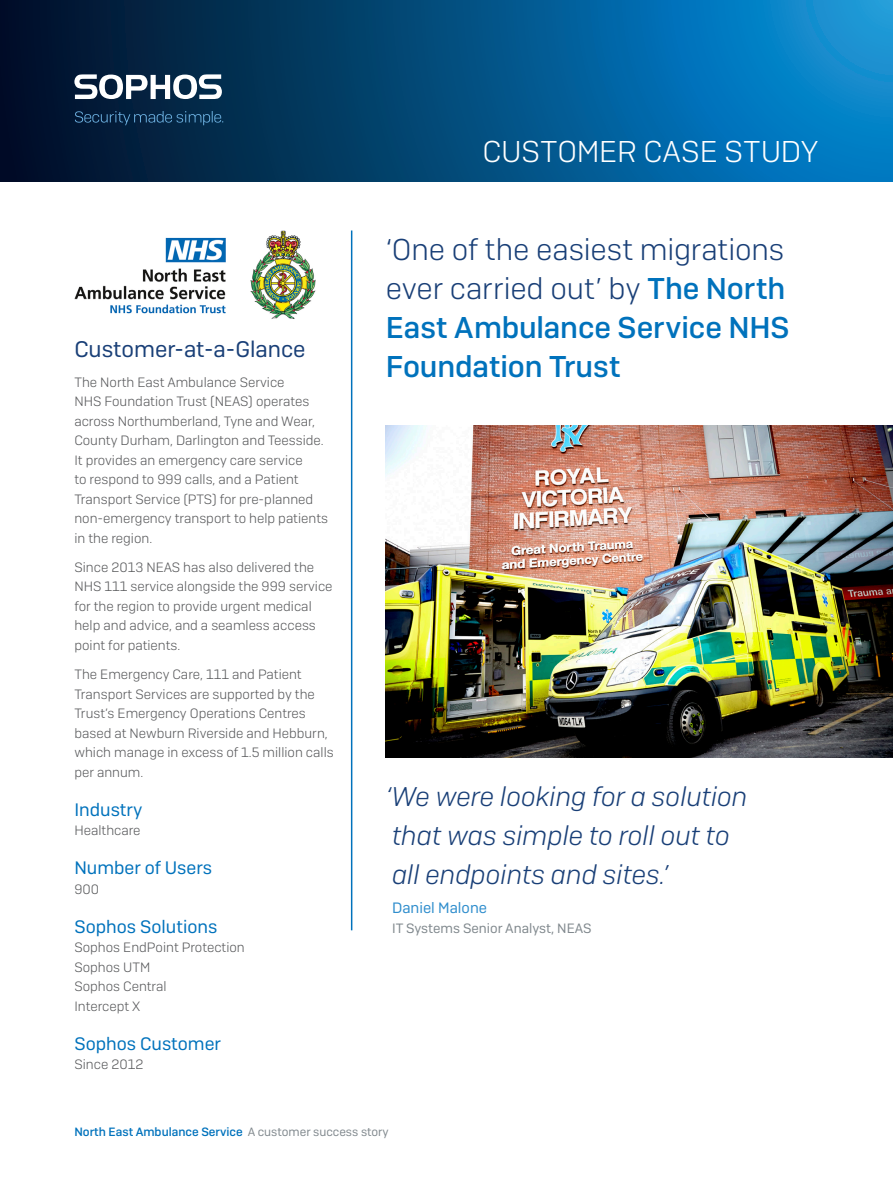
<style>
.page{position:relative;width:893px;height:1191px;background:#fff}
.page>*{position:absolute;margin:0;border:0;box-sizing:border-box;transform-origin:0 0}
.Title_3{font:500 30px/39px "Sophos Sans";letter-spacing:-.005em;color:#0072bc}
.Title_3-2{font:300 30px "Sophos Sans";letter-spacing:-.005em;color:#fff}
.Qoute{font:italic 300 27px/39px "Sophos Sans";color:#193f77}
.Subheading_1{font:22.5px "Sophos Sans";color:#193f77}
.Subheading_2{font:18px "Sophos Sans";color:#0072bc}
.Acreditation{font:15px "Sophos Sans";color:#308ecd}
.Body_Copy{font:300 13.5px/19.5px "Sophos Sans";color:#57585a}
.Job_Title{font:13.5px "Sophos Sans";color:#81898e}
.t1{font:500 12px "Sophos Sans";color:#0072bc}
.s1{font-weight:300;color:#193f77}
.s2{font-weight:400;color:#81898e}
</style>
<div class="page">
<svg style="left:0;top:0;width:893px;height:182px;background:#024e7f"></svg>
<img style="left:386px;top:425px;width:507px;height:332px">
<hr style="left:351px;top:230px;width:1px;height:700px;background:#0072bc">
<svg style="left:74px;top:74px;width:148px;height:25px"></svg>
<svg style="left:75px;top:111px;width:148px;height:14px;background:#153b5c"></svg>
<img style="left:74px;top:230px;width:242px;height:89px">
<p class="Subheading_1" style="left:74px;top:336px;width:233px">Customer-at-a-Glance</p>
<p class="Body_Copy" style="left:74px;top:372px;width:255px">The North East Ambulance Service<br>NHS Foundation Trust (NEAS) operates across Northumberland, Tyne and Wear, County Durham, Darlington and Teesside.<br>It provides an emergency care service<br>to respond to 999 calls, and a Patient Transport Service (PTS) for pre-planned non-emergency transport to help patients in the region.</p>
<p class="Body_Copy" style="left:74px;top:557px;width:260px">Since 2013 NEAS has also delivered the NHS 111 service alongside the 999 service for the region to provide urgent medical help and advice, and a seamless access point for patients.</p>
<p class="Body_Copy" style="left:74px;top:664px;width:261px">The Emergency Care, 111 and Patient Transport Services are supported by the Trust’s Emergency Operations Centres based at Newburn Riverside and Hebburn, which manage in excess of 1.5 million calls per annum.</p>
<p class="Subheading_2" style="left:74px;top:798px;width:70px">Industry</p>
<p class="Body_Copy" style="left:74px;top:820px;width:68px">Healthcare</p>
<p class="Subheading_2" style="left:74px;top:857px;width:139px">Number of Users</p>
<p class="Body_Copy" style="left:74px;top:879px;width:26px">900</p>
<p class="Subheading_2" style="left:74px;top:915px;width:145px">Sophos Solutions</p>
<p class="Body_Copy" style="left:74px;top:937px;width:172px">Sophos EndPoint Protection<br>Sophos UTM<br>Sophos Central<br>Intercept X</p>
<p class="Subheading_2" style="left:74px;top:1032px;width:148px">Sophos Customer</p>
<p class="Body_Copy" style="left:74px;top:1054px;width:70px">Since 2012</p>
<p class="Title_3-2" style="left:482px;top:134px;width:338px">CUSTOMER CASE STUDY</p>
<p class="Title_3" style="left:386px;top:229px;width:405px"><span class="s1">‘One of the easiest migrations ever carried out’ by</span> The North<br>East Ambulance Service NHS<br>Foundation Trust</p>
<p class="Qoute" style="left:386px;top:776px;width:363px">‘We were looking for a solution that was simple to roll out to all endpoints and sites.’</p>
<p class="Acreditation" style="left:392px;top:899px;width:96px">Daniel Malone</p>
<p class="Job_Title" style="left:392px;top:920px;width:201px">IT Systems Senior Analyst, NEAS</p>
<p class="t1" style="left:74px;top:1124px;width:316px">North East Ambulance Service <span class="s2">A customer success story</span></p>
</div>
